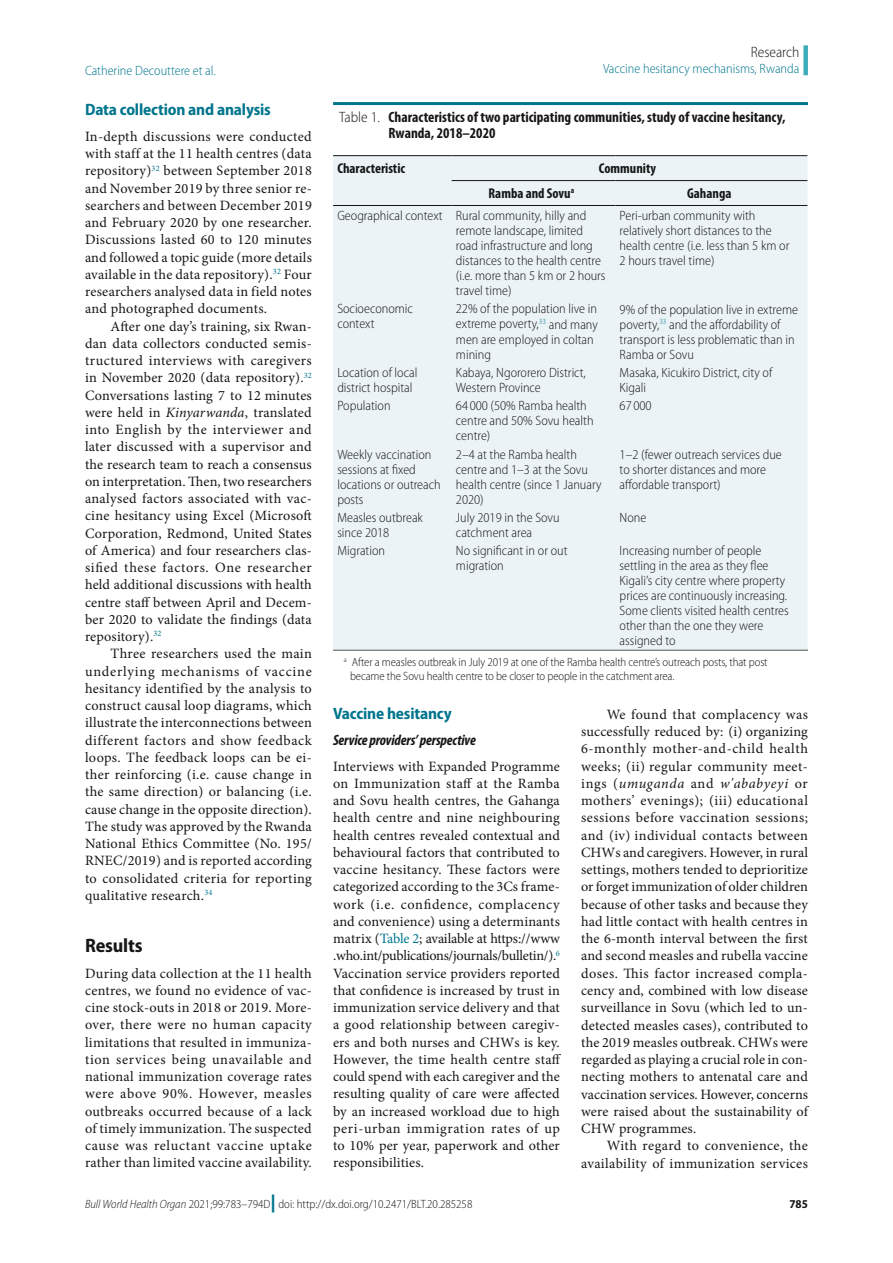
<style>
.page{position:relative;width:893px;height:1263px;background:#fff}
.page>*{position:absolute;margin:0;border:0;box-sizing:border-box;transform-origin:0 0}
.t1{font:700 semi-condensed 19.5px "Myriad Pro";letter-spacing:-.01em;color:#151616}
.t2{font:700 semi-condensed 16.5px "Myriad Pro";letter-spacing:-.01em;color:#00758d}
.t3{font:700 condensed 15px/16.5px "Myriad Pro";color:#151616}
.t4{font:italic 700 condensed 15px "Myriad Pro";letter-spacing:-.01em;color:#151616}
.t5{font:300 semi-condensed 15px "Myriad Pro";color:#151616}
.t6{font:14.25px/17.2px "Minion Pro";letter-spacing:.015em;color:#151616;text-align:justify}
.t7{font:700 condensed 14.25px "Myriad Pro";color:#151616}
.t8{font:300 semi-condensed 13.5px/15px "Myriad Pro";color:#151616}
.t9{font:300 semi-condensed 13.5px "Myriad Pro";color:#00758d}
.t10{font:300 semi-condensed 12px/14.2px "Myriad Pro";letter-spacing:-.01em;color:#151616}
.t11{font:700 semi-condensed 12px "Myriad Pro";color:#151616}
.s1{font-style:italic}
.s2{font-weight:300;font-stretch:semi-condensed}
.s3{color:#00758d}
.s4{font-weight:900;font-stretch:normal;font-size:18px;color:#00758d}
</style>
<div class="page">
<div style="left:803px;top:45px;width:5px;height:30px;background:#3eacb9"></div>
<hr style="left:333px;top:102px;width:475px;height:3px;background:#00758d">
<hr style="left:333px;top:650px;width:475px;height:1px;background:#151616">
<div style="left:333px;top:156px;width:474px;height:493px;background:#ebf3f6"></div>
<hr style="left:333px;top:155px;width:119px;height:1px;background:#151616">
<hr style="left:452px;top:155px;width:163px;height:1px;background:#151616">
<hr style="left:615px;top:155px;width:192px;height:1px;background:#151616">
<hr style="left:452px;top:180px;width:163px;height:1px;background:#151616">
<hr style="left:615px;top:180px;width:192px;height:1px;background:#151616">
<hr style="left:333px;top:205px;width:119px;height:1px;background:#151616">
<hr style="left:452px;top:205px;width:163px;height:1px;background:#151616">
<hr style="left:615px;top:205px;width:192px;height:1px;background:#151616">
<p class="t5" style="left:751px;top:44px;width:50px">Research</p>
<p class="t9" style="left:85px;top:63px;width:132px">Catherine Decouttere et al.</p>
<p class="t9" style="left:603px;top:61px;width:198px">Vaccine hesitancy mechanisms, Rwanda</p>
<p class="t2" style="left:85px;top:99px;width:187px">Data collection and analysis</p>
<p class="t6" style="left:85px;top:128px;width:228px">In-depth discussions were conducted with staff at the 11 health centres (data repository)<sup>32</sup> between September 2018 and November 2019 by three senior re&shy;searchers and between December 2019 and February 2020 by one researcher.<br>Discussions lasted 60 to 120 minutes and followed a topic guide (more details available in the data repository).<sup>32</sup> Four researchers analysed data in field notes and photographed documents.</p>
<p class="t6" style="left:85px;top:317px;width:228px;text-indent:26px">After one day’s training, six Rwan&shy;dan data collectors conducted semis&shy;tructured interviews with caregivers in November 2020 (data repository).<sup>32<br></sup>Conversations lasting 7 to 12 minutes were held in <span class="s1">Kinyarwanda</span>, translated into English by the interviewer and later discussed with a supervisor and the research team to reach a consensus on interpretation. Then, two researchers analysed factors associated with vac&shy;cine hesitancy using Excel (Microsoft Corporation, Redmond, United States of America) and four researchers clas&shy;sified these factors. One researcher held additional discussions with health centre staff between April and Decem&shy;ber 2020 to validate the findings (data repository).<sup>32</sup></p>
<p class="t6" style="left:85px;top:645px;width:228px;text-indent:26px">Three researchers used the main underlying mechanisms of vaccine hesitancy identified by the analysis to construct causal loop diagrams, which illustrate the interconnections between different factors and show feedback loops. The feedback loops can be ei&shy;ther reinforcing (i.e. cause change in the same direction) or balancing (i.e. cause change in the opposite direction).<br>The study was approved by the Rwanda National Ethics Committee (No. 195/ RNEC/2019) and is reported according to consolidated criteria for reporting qualitative research.<sup>34</sup></p>
<h1 class="t1" style="left:85px;top:932px;width:59px">Results</h1>
<p class="t6" style="left:85px;top:964px;width:228px">During data collection at the 11 health centres, we found no evidence of vac&shy;cine stock-outs in 2018 or 2019. More&shy;over, there were no human capacity limitations that resulted in immuniza&shy;tion services being unavailable and national immunization coverage rates were above 90%. However, measles outbreaks occurred because of a lack of timely immunization. The suspected cause was reluctant vaccine uptake rather than limited vaccine availability.</p>
<p class="t3" style="left:389px;top:109px;width:398px;text-indent:-50px"><span class="s2">Table 1.</span> Characteristics of two participating communities, study of vaccine hesitancy,<br>Rwanda, 2018–2020</p>
<p class="t7" style="left:337px;top:160px;width:69px">Characteristic</p>
<p class="t7" style="left:599px;top:160px;width:59px">Community</p>
<p class="t7" style="left:489px;top:185px;width:87px">Ramba and Sovu<sup>a</sup></p>
<p class="t7" style="left:687px;top:185px;width:46px">Gahanga</p>
<p class="t8" style="left:456px;top:208px;width:151px;text-indent:-119px">Geographical context Rural community, hilly and remote landscape, limited road infrastructure and long distances to the health centre (i.e. more than 5 km or 2 hours travel time)</p>
<p class="t8" style="left:620px;top:208px;width:171px">Peri-urban community with relatively short distances to the health centre (i.e. less than 5 km or<br>2 hours travel time)</p>
<p class="t8" style="left:337px;top:302px;width:77px">Socioeconomic context</p>
<p class="t8" style="left:456px;top:302px;width:143px">22% of the population live in extreme poverty,<sup>33</sup> and many men are employed in coltan mining</p>
<p class="t8" style="left:620px;top:302px;width:180px">9% of the population live in extreme poverty,<sup>33</sup> and the affordability of transport is less problematic than in<br>Ramba or Sovu</p>
<p class="t8" style="left:337px;top:365px;width:82px">Location of local district hospital</p>
<p class="t8" style="left:456px;top:365px;width:131px">Kabaya, Ngororero District,<br>Western Province</p>
<p class="t8" style="left:620px;top:365px;width:154px">Masaka, Kicukiro District, city of<br>Kigali</p>
<p class="t8" style="left:337px;top:398px;width:55px">Population</p>
<p class="t8" style="left:456px;top:398px;width:139px">64 000 (50% Ramba health centre and 50% Sovu health centre)</p>
<p class="t8" style="left:620px;top:398px;width:33px">67 000</p>
<p class="t8" style="left:337px;top:447px;width:105px">Weekly vaccination sessions at fixed locations or outreach posts</p>
<p class="t8" style="left:456px;top:447px;width:147px">2–4 at the Ramba health centre and 1–3 at the Sovu health centre (since 1 January<br>2020)</p>
<p class="t8" style="left:620px;top:447px;width:164px">1–2 (fewer outreach services due to shorter distances and more affordable transport)</p>
<p class="t8" style="left:337px;top:510px;width:87px">Measles outbreak since 2018</p>
<p class="t8" style="left:456px;top:510px;width:105px">July 2019 in the Sovu catchment area</p>
<p class="t8" style="left:620px;top:510px;width:28px">None</p>
<p class="t8" style="left:337px;top:544px;width:49px">Migration</p>
<p class="t8" style="left:456px;top:544px;width:113px">No significant in or out migration</p>
<p class="t8" style="left:620px;top:544px;width:171px">Increasing number of people settling in the area as they flee<br>Kigali’s city centre where property prices are continuously increasing.<br>Some clients visited health centres other than the one they were assigned to</p>
<p class="t10" style="left:350px;top:655px;width:419px;text-indent:-6px"><sup>a</sup> After a measles outbreak in July 2019 at one of the Ramba health centre’s outreach posts, that post became the Sovu health centre to be closer to people in the catchment area.</p>
<p class="t2" style="left:333px;top:703px;width:120px">Vaccine hesitancy</p>
<p class="t4" style="left:333px;top:732px;width:144px">Service providers’ perspective</p>
<p class="t6" style="left:333px;top:757px;width:230px">Interviews with Expanded Programme on Immunization staff at the Ramba and Sovu health centres, the Gahanga health centre and nine neighbouring health centres revealed contextual and behavioural factors that contributed to vaccine hesitancy. These factors were categorized according to the 3Cs frame&shy;work (i.e. confidence, complacency and convenience) using a determinants matrix (<span class="s3">Table 2</span>; available at https://www .who.int/publications/journals/bulletin/).<sup>6<br></sup>Vaccination service providers reported that confidence is increased by trust in immunization service delivery and that a good relationship between caregiv&shy;ers and both nurses and CHWs is key.<br>However, the time health centre staff could spend with each caregiver and the resulting quality of care were affected by an increased workload due to high peri-urban immigration rates of up to 10% per year, paperwork and other responsibilities.</p>
<p class="t6" style="left:581px;top:706px;width:228px;text-indent:26px">We found that complacency was successfully reduced by: (i) organizing 6-monthly mother-and-child health weeks; (ii) regular community meet&shy;ings (<span class="s1">umuganda</span> and <span class="s1">w'ababyeyi</span> or mothers’ evenings); (iii) educational sessions before vaccination sessions; and (iv) individual contacts between CHWs and caregivers. However, in rural settings, mothers tended to deprioritize or forget immunization of older children because of other tasks and because they had little contact with health centres in the 6-month interval between the first and second measles and rubella vaccine doses. This factor increased compla&shy;cency and, combined with low disease surveillance in Sovu (which led to un&shy;detected measles cases), contributed to the 2019 measles outbreak. CHWs were regarded as playing a crucial role in con&shy;necting mothers to antenatal care and vaccination services. However, concerns were raised about the sustainability of CHW programmes.</p>
<p class="t6" style="left:581px;top:1137px;width:228px;text-align:right">With regard to convenience, the availability of immunization services</p>
<p class="t10" style="left:85px;top:1197px;width:389px"><span class="s1">Bull World Health Organ</span> 2021;99:783–794D<span class="s4">|</span> doi: http://dx.doi.org/10.2471/BLT.20.285258</p>
<p class="t11" style="left:789px;top:1196px;width:20px">785</p>
</div>
